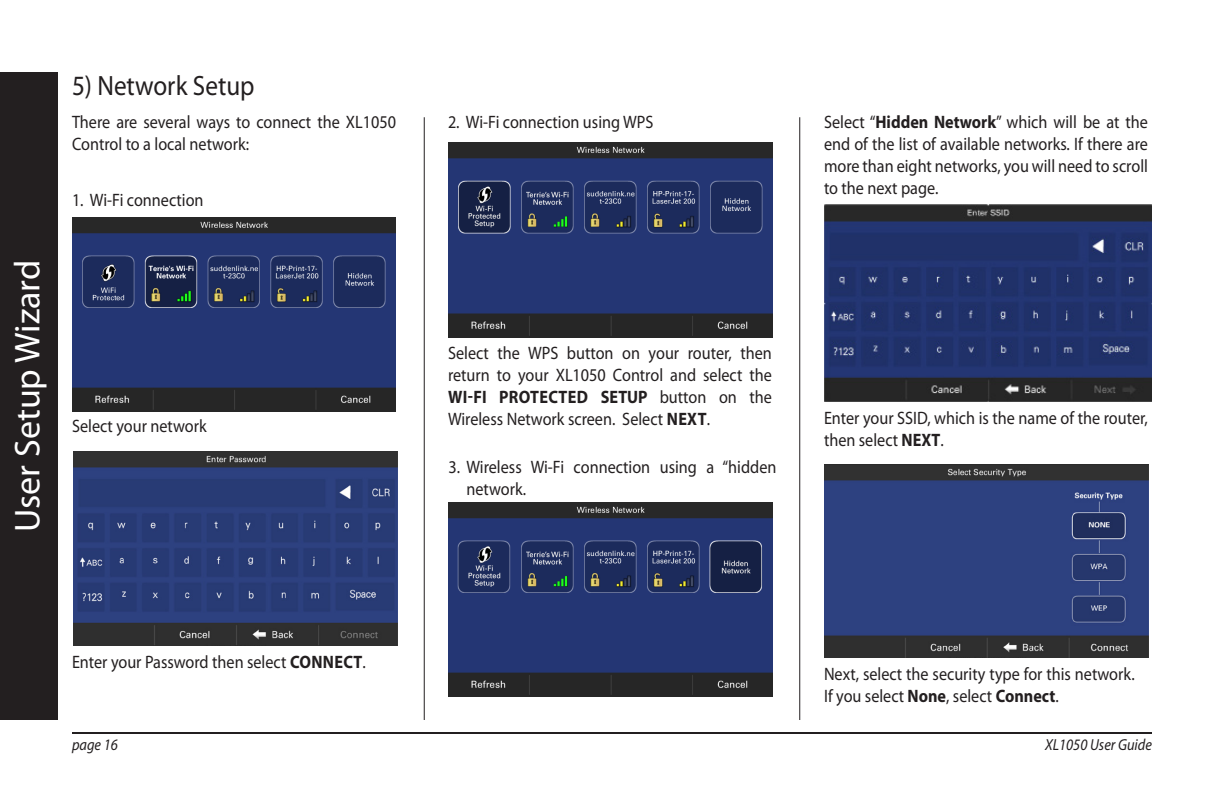
<style>
.page{position:relative;width:1224px;height:792px;background:#fff}
.page>*{position:absolute;margin:0;border:0;box-sizing:border-box;transform-origin:0 0}
.Heading_1_not_in_TOC{font:36px "Myriad Pro";color:#fff}
.Heading_1_not_in_TOC-2{font:28px "Myriad Pro";color:#231f20;scale:.9 1}
.Default_Text{font:18px/22px "Myriad Pro";color:#231f20;scale:.9 1}
.t1{font:italic 16px "Myriad Pro";color:#231f20;scale:.9 1}
.s1{font-weight:700}
</style>
<div class="page">
<hr style="left:72px;top:732px;width:1080px;height:2px;background:#231f20">
<hr style="left:424px;top:117px;width:1px;height:603px;background:#231f20">
<hr style="left:799px;top:117px;width:1px;height:603px;background:#231f20">
<img style="left:72px;top:217px;width:324px;height:195px">
<img style="left:448px;top:143px;width:324px;height:194px">
<div style="left:0;top:72px;width:58px;height:648px;background:#231f20"></div>
<img style="left:448px;top:503px;width:324px;height:194px">
<img style="left:825px;top:205px;width:326px;height:197px">
<img style="left:825px;top:465px;width:324px;height:193px">
<img style="left:73px;top:451px;width:324px;height:195px">
<p class="Heading_1_not_in_TOC" style="left:5px;top:532px;width:274px;rotate:-90deg">User Setup Wizard</p>
<p class="Heading_1_not_in_TOC-2" style="left:72px;top:68px;width:204px">5) Network Setup</p>
<p class="Default_Text" style="left:72px;top:110px;width:362px">There are several ways to connect the XL1050<br>Control to a local network:</p>
<p class="Default_Text" style="left:72px;top:188px;width:148px">1. Wi-Fi connection</p>
<p class="Default_Text" style="left:448px;top:110px;width:230px">2. Wi-Fi connection using WPS</p>
<p class="Default_Text" style="left:824px;top:110px;width:362px;text-align:justify">Select “<span class="s1">Hidden Network</span>” which will be at the end of the list of available networks. If there are more than eight networks, you will need to scroll to the next page.</p>
<p class="Default_Text" style="left:448px;top:341px;width:362px;text-align:justify">Select the WPS button on your router, then return to your XL1050 Control and select the <span class="s1">WI-FI PROTECTED SETUP</span> button on the Wireless Network screen. Select <span class="s1">NEXT</span>.</p>
<p class="Default_Text" style="left:72px;top:414px;width:151px">Select your network</p>
<p class="Default_Text" style="left:824px;top:406px;width:361px">Enter your SSID, which is the name of the router, then select <span class="s1">NEXT</span>.</p>
<p class="Default_Text" style="left:466px;top:456px;width:346px;text-indent:-18px">3. Wireless Wi-Fi connection using a “hidden network.</p>
<p class="Default_Text" style="left:72px;top:651px;width:328px">Enter your Password then select <span class="s1">CONNECT</span>.</p>
<p class="Default_Text" style="left:824px;top:663px;width:347px">Next, select the security type for this network.<br>If you select <span class="s1">None</span>, select <span class="s1">Connect</span>.</p>
<p class="t1" style="left:72px;top:735px;width:53px">page 16</p>
<p class="t1" style="left:1045px;top:735px;width:120px">XL1050 User Guide</p>
</div>
